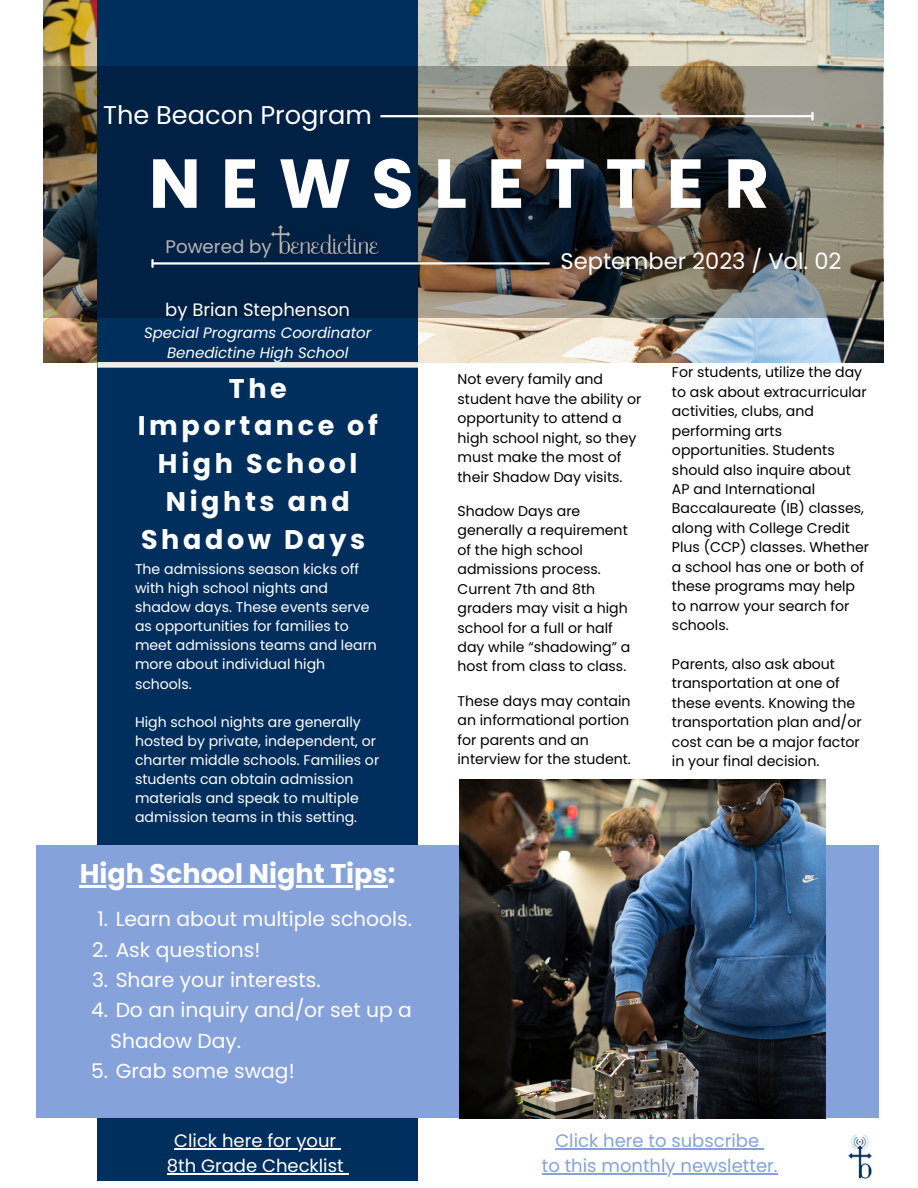
<style>
.page{position:relative;width:918px;height:1188px;background:#fff}
.page>*{position:absolute;margin:0;border:0;box-sizing:border-box;transform-origin:0 0}
.t1{font:700 69.15px "Poppins";letter-spacing:.29em;color:#fff}
.t2{font:700 27px/37.8px "Poppins";letter-spacing:.135em;color:#fff;text-align:center}
.t3{font:700 27px "Poppins";color:#fff}
.t4{font:25.65px "Poppins";color:#fff}
.t5{font:22.5px "Poppins";color:#fff}
.t6{font:20.25px/30.3px "Poppins";color:#fff}
.t7{font:18.3px "Poppins";color:#fff}
.t8{font:18px "Poppins";color:#fff}
.t9{font:18px "Poppins";color:#86a2db}
.t10{font:italic 15px "Poppins";color:#fff}
.t11{font:14.1px/19.5px "Poppins";color:#000}
.t12{font:14.1px/19.2px "Poppins";color:#fff}
</style>
<div class="page">
<img style="left:43px;top:0;width:841px;height:362px">
<div style="left:98px;top:0;width:320px;height:1181px;background:#002f5e"></div>
<svg style="left:43px;top:66px;width:840px;height:252px"></svg>
<hr style="left:153px;top:262px;width:397px;height:3px;background:#fff">
<svg style="left:151px;top:260px;width:3px;height:7px"></svg>
<hr style="left:380px;top:115px;width:432px;height:2px;background:#fff">
<svg style="left:811px;top:113px;width:3px;height:7px"></svg>
<div style="left:98px;top:362px;width:320px;height:6px;background:#ededed"></div>
<div style="left:36px;top:846px;width:843px;height:272px;background:#86a2db"></div>
<img style="left:459px;top:780px;width:367px;height:338px">
<img style="left:848px;top:1134px;width:24px;height:45px">
<hr style="left:80px;top:885px;width:308px;height:2px;background:#fff">
<hr style="left:555px;top:1148px;width:204px;height:1px;background:#86a2db">
<hr style="left:542px;top:1173px;width:236px;height:1px;background:#86a2db">
<hr style="left:174px;top:1148px;width:162px;height:1px;background:#fff">
<hr style="left:167px;top:1173px;width:177px;height:1px;background:#fff">
<p class="t4" style="left:103px;top:97px;width:270px">The Beacon Program</p>
<p class="t1" style="left:149px;top:135px;width:622px">NEWSLETTER</p>
<p class="t7" style="left:166px;top:234px;width:108px">Powered by</p>
<p class="t8" style="left:165px;top:298px;width:186px">by Brian Stephenson</p>
<p class="t10" style="left:144px;top:322px;width:229px">Special Programs Coordinator</p>
<p class="t10" style="left:167px;top:342px;width:183px">Benedictine High School</p>
<p class="t2" style="left:138px;top:369px;width:242px">The<br>Importance of<br>High School<br>Nights and<br>Shadow Days</p>
<p class="t12" style="left:135px;top:559px;width:243px">The admissions season kicks off with high school nights and shadow days. These events serve as opportunities for families to meet admissions teams and learn more about individual high schools.</p>
<p class="t12" style="left:135px;top:712px;width:246px">High school nights are generally hosted by private, independent, or charter middle schools. Families or students can obtain admission materials and speak to multiple admission teams in this setting.</p>
<p class="t3" style="left:80px;top:854px;width:317px">High School Night Tips:</p>
<p class="t6" style="left:98px;top:904px;width:316px">1. Learn about multiple schools.</p>
<p class="t6" style="left:92px;top:934px;width:170px">2. Ask questions!</p>
<p class="t6" style="left:92px;top:965px;width:230px">3. Share your interests.</p>
<p class="t6" style="left:110px;top:995px;width:303px;text-indent:-19px">4. Do an inquiry and/or set up a<br>Shadow Day.</p>
<p class="t6" style="left:91px;top:1056px;width:205px">5. Grab some swag!</p>
<p class="t8" style="left:174px;top:1128px;width:163px">Click here for your</p>
<p class="t8" style="left:167px;top:1153px;width:178px">8th Grade Checklist</p>
<p class="t5" style="left:561px;top:245px;width:282px">September 2023 / Vol. 02</p>
<p class="t11" style="left:458px;top:370px;width:186px">Not every family and student have the ability or opportunity to attend a high school night, so they must make the most of their Shadow Day visits.</p>
<p class="t11" style="left:458px;top:501px;width:174px">Shadow Days are generally a requirement of the high school admissions process.<br>Current 7th and 8th graders may visit a high school for a full or half day while “shadowing” a host from class to class.</p>
<p class="t11" style="left:458px;top:691px;width:175px">These days may contain an informational portion for parents and an interview for the student.</p>
<p class="t11" style="left:672px;top:363px;width:199px">For students, utilize the day to ask about extracurricular activities, clubs, and performing arts opportunities. Students should also inquire about<br>AP and International<br>Baccalaureate (IB) classes, along with College Credit<br>Plus (CCP) classes. Whether a school has one or both of these programs may help to narrow your search for schools.</p>
<p class="t11" style="left:672px;top:654px;width:191px">Parents, also ask about transportation at one of these events. Knowing the transportation plan and/or cost can be a major factor in your final decision.</p>
<p class="t9" style="left:555px;top:1128px;width:205px">Click here to subscribe</p>
<p class="t9" style="left:542px;top:1153px;width:237px">to this monthly newsletter.</p>
</div>
